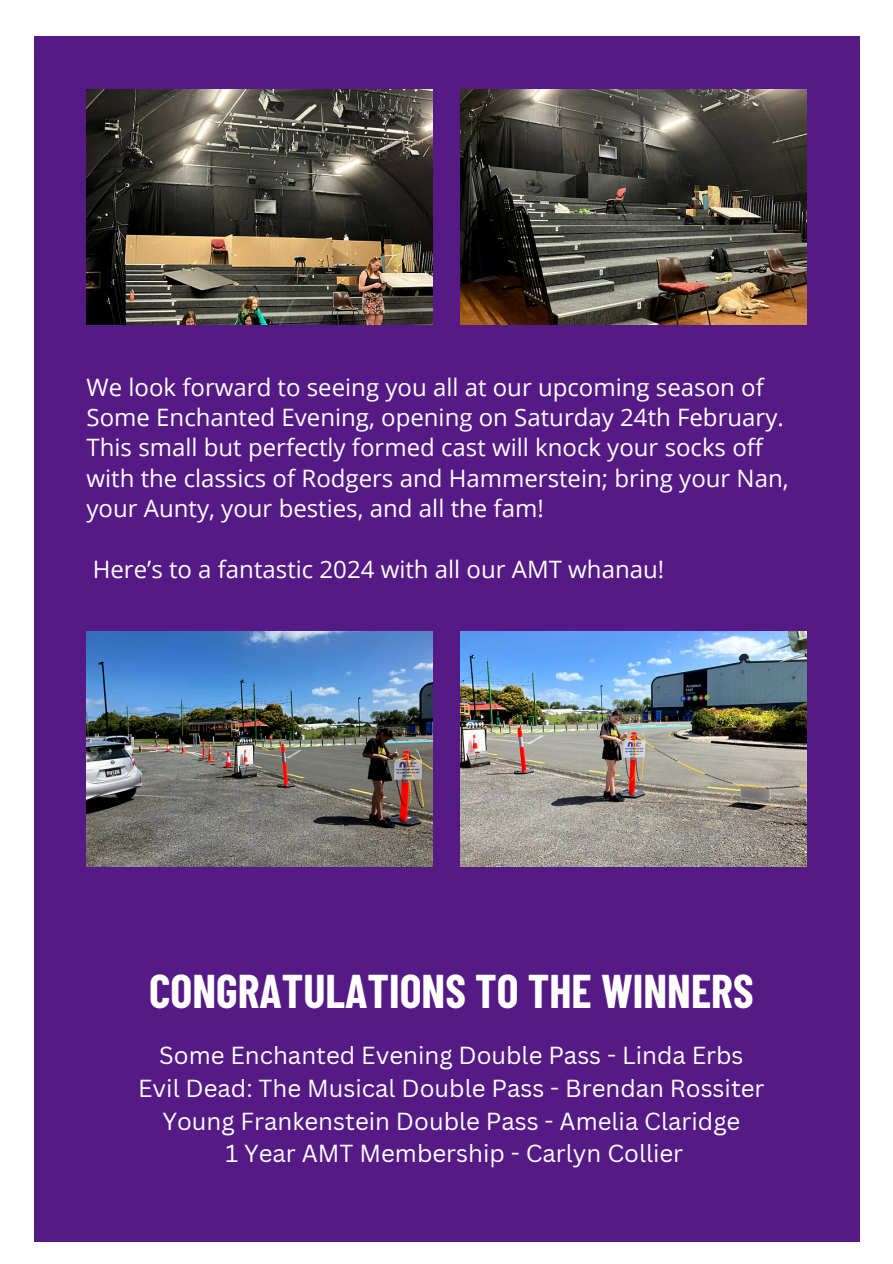
<style>
.page{position:relative;width:893px;height:1264px;background:#fff}
.page>*{position:absolute;margin:0;border:0;box-sizing:border-box;transform-origin:0 0}
.t1{font:700 46.2px "Barlow Condensed";color:#fff}
.t2{font:24px/30.3px "Open Sans";color:#fff}
.t3{font:24px "Canva Sans";color:#fff}
</style>
<div class="page">
<div style="left:34px;top:36px;width:825px;height:1205px;background:#551a85"></div>
<img style="left:87px;top:631px;width:346px;height:236px">
<img style="left:460px;top:631px;width:346px;height:236px">
<img style="left:87px;top:89px;width:346px;height:235px">
<img style="left:460px;top:89px;width:346px;height:235px">
<p class="t2" style="left:87px;top:371px;width:703px">We look forward to seeing you all at our upcoming season of Some Enchanted Evening, opening on Saturday 24th February.<br>This small but perfectly formed cast will knock your socks off with the classics of Rodgers and Hammerstein; bring your Nan, your Aunty, your besties, and all the fam!</p>
<p class="t2" style="left:93px;top:553px;width:573px">Here’s to a fantastic 2024 with all our AMT whanau!</p>
<h1 class="t1" style="left:149px;top:961px;width:606px">CONGRATULATIONS TO THE WINNERS</h1>
<p class="t3" style="left:159px;top:1038px;width:586px">Some Enchanted Evening Double Pass - Linda Erbs</p>
<p class="t3" style="left:138px;top:1071px;width:628px">Evil Dead: The Musical Double Pass - Brendan Rossiter</p>
<p class="t3" style="left:162px;top:1103px;width:579px">Young Frankenstein Double Pass - Amelia Claridge</p>
<p class="t3" style="left:225px;top:1136px;width:459px">1 Year AMT Membership - Carlyn Collier</p>
</div>
